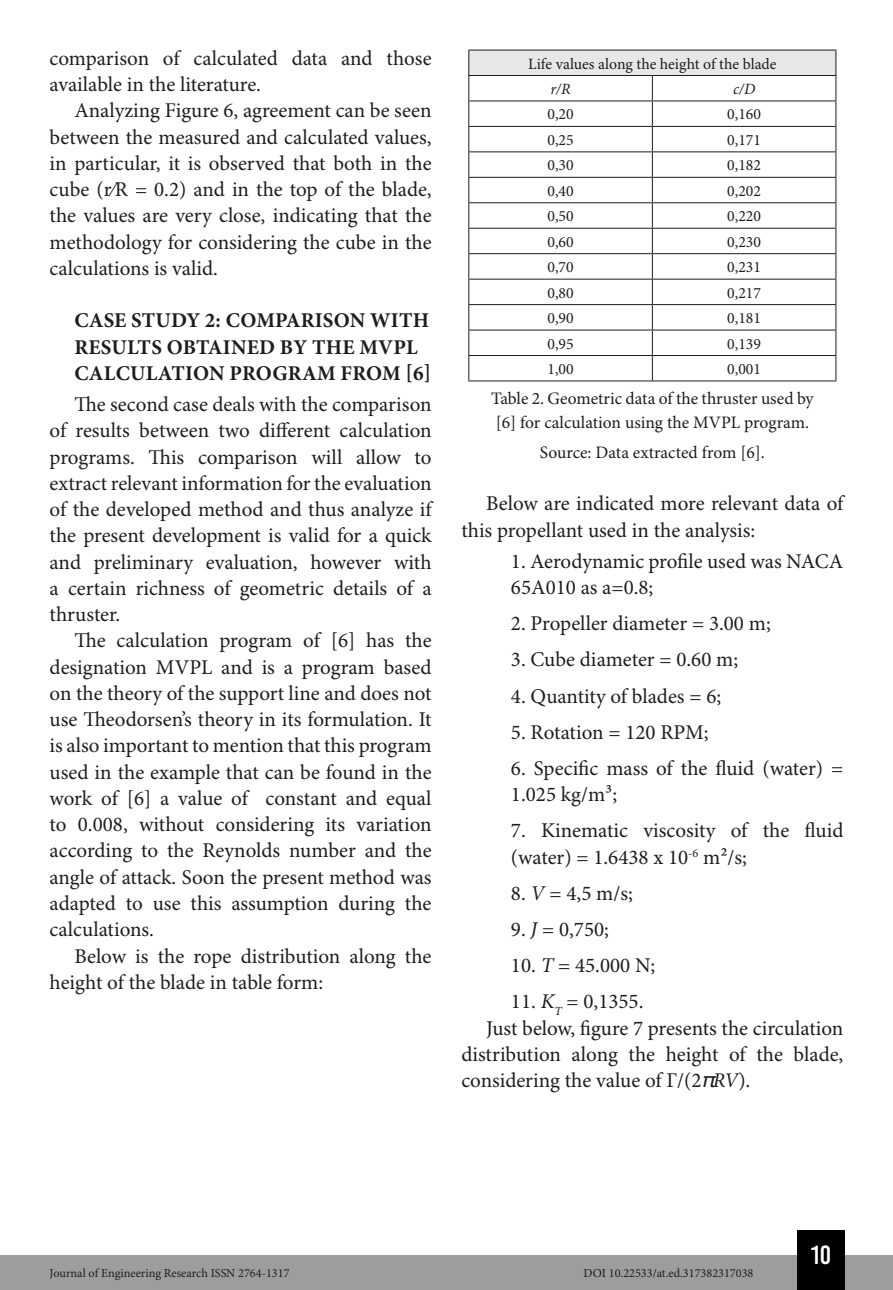
<style>
.page{position:relative;width:893px;height:1290px;background:#fff}
.page>*{position:absolute;margin:0;border:0;box-sizing:border-box;transform-origin:0 0}
.t1{font:26.25px "Bebas Kai";color:#fff}
.t2{font:21px/26.2px "Minion Pro";color:#1d1d1b}
.t3{font:700 21px/26.2px "Minion Pro";letter-spacing:.01em;color:#1d1d1b}
.t4{font:17.5px/24.5px "Minion Pro";color:#1d1d1b}
.t5{font:15.75px "Minion Pro";color:#1d1d1b}
.t6{font:italic 15.75px "Minion Pro";color:#1d1d1b}
.t7{font:12.25px "Minion Pro";color:#1d1d1b}
.s1{font-style:italic}
.s2{font-family:"Helvetica";font-style:italic}
</style>
<div class="page">
<div style="left:0;top:1255px;width:893px;height:35px;background:#9d9d9d"></div>
<div style="left:797px;top:1230px;width:48px;height:60px;background:#000"></div>
<div style="left:469px;top:50px;width:367px;height:25px;background:#e8e7e7"></div>
<hr style="left:468px;top:50px;width:184px;height:1px;background:#1d1d1b">
<hr style="left:652px;top:50px;width:184px;height:1px;background:#1d1d1b">
<hr style="left:468px;top:75px;width:184px;height:1px;background:#1d1d1b">
<hr style="left:652px;top:75px;width:184px;height:1px;background:#1d1d1b">
<hr style="left:468px;top:101px;width:184px;height:1px;background:#1d1d1b">
<hr style="left:652px;top:101px;width:184px;height:1px;background:#1d1d1b">
<hr style="left:468px;top:126px;width:184px;height:1px;background:#1d1d1b">
<hr style="left:652px;top:126px;width:184px;height:1px;background:#1d1d1b">
<hr style="left:468px;top:151px;width:184px;height:1px;background:#1d1d1b">
<hr style="left:652px;top:151px;width:184px;height:1px;background:#1d1d1b">
<hr style="left:468px;top:177px;width:184px;height:1px;background:#1d1d1b">
<hr style="left:652px;top:177px;width:184px;height:1px;background:#1d1d1b">
<hr style="left:468px;top:202px;width:184px;height:1px;background:#1d1d1b">
<hr style="left:652px;top:202px;width:184px;height:1px;background:#1d1d1b">
<hr style="left:468px;top:228px;width:184px;height:1px;background:#1d1d1b">
<hr style="left:652px;top:228px;width:184px;height:1px;background:#1d1d1b">
<hr style="left:468px;top:253px;width:184px;height:1px;background:#1d1d1b">
<hr style="left:652px;top:253px;width:184px;height:1px;background:#1d1d1b">
<hr style="left:468px;top:279px;width:184px;height:1px;background:#1d1d1b">
<hr style="left:652px;top:279px;width:184px;height:1px;background:#1d1d1b">
<hr style="left:468px;top:304px;width:184px;height:1px;background:#1d1d1b">
<hr style="left:652px;top:304px;width:184px;height:1px;background:#1d1d1b">
<hr style="left:468px;top:330px;width:184px;height:1px;background:#1d1d1b">
<hr style="left:652px;top:330px;width:184px;height:1px;background:#1d1d1b">
<hr style="left:468px;top:355px;width:184px;height:1px;background:#1d1d1b">
<svg style="left:468px;top:50px;width:1px;height:330px"></svg>
<hr style="left:652px;top:355px;width:184px;height:1px;background:#1d1d1b">
<svg style="left:652px;top:76px;width:1px;height:304px"></svg>
<svg style="left:835px;top:50px;width:1px;height:330px"></svg>
<hr style="left:468px;top:380px;width:184px;height:1px;background:#1d1d1b">
<hr style="left:652px;top:380px;width:184px;height:1px;background:#1d1d1b">
<p class="t2" style="left:50px;top:46px;width:383px">comparison of calculated data and those available in the literature.</p>
<p class="t2" style="left:50px;top:98px;width:384px;text-align:justify;text-indent:25px">Analyzing Figure 6, agreement can be seen between the measured and calculated values, in particular, it is observed that both in the cube (r⁄R = 0.2) and in the top of the blade, the values are very close, indicating that the methodology for considering the cube in the calculations is valid.</p>
<p class="t3" style="left:75px;top:307px;width:358px">CASE STUDY 2: COMPARISON WITH<br>RESULTS OBTAINED BY THE MVPL<br>CALCULATION PROGRAM FROM [6]</p>
<p class="t2" style="left:50px;top:392px;width:384px;text-align:justify;text-indent:25px">The second case deals with the comparison of results between two different calculation programs. This comparison will allow to extract relevant information for the evaluation of the developed method and thus analyze if the present development is valid for a quick and preliminary evaluation, however with a certain richness of geometric details of a thruster.</p>
<p class="t2" style="left:50px;top:628px;width:384px;text-align:justify;text-indent:25px">The calculation program of [6] has the designation MVPL and is a program based on the theory of the support line and does not use Theodorsen’s theory in its formulation. It is also important to mention that this program used in the example that can be found in the work of [6] a value of constant and equal to 0.008, without considering its variation according to the Reynolds number and the angle of attack. Soon the present method was adapted to use this assumption during the calculations.</p>
<p class="t2" style="left:50px;top:943px;width:383px;text-indent:25px">Below is the rope distribution along the height of the blade in table form:</p>
<p class="t5" style="left:528px;top:54px;width:250px">Life values along the height of the blade</p>
<p class="t6" style="left:550px;top:78px;width:22px">r/R</p>
<p class="t6" style="left:733px;top:78px;width:24px">c/D</p>
<p class="t5" style="left:547px;top:105px;width:28px">0,20</p>
<p class="t5" style="left:727px;top:105px;width:35px">0,160</p>
<p class="t5" style="left:547px;top:130px;width:28px">0,25</p>
<p class="t5" style="left:727px;top:130px;width:35px">0,171</p>
<p class="t5" style="left:547px;top:156px;width:28px">0,30</p>
<p class="t5" style="left:727px;top:156px;width:35px">0,182</p>
<p class="t5" style="left:547px;top:181px;width:28px">0,40</p>
<p class="t5" style="left:727px;top:181px;width:35px">0,202</p>
<p class="t5" style="left:547px;top:207px;width:28px">0,50</p>
<p class="t5" style="left:727px;top:207px;width:35px">0,220</p>
<p class="t5" style="left:547px;top:232px;width:28px">0,60</p>
<p class="t5" style="left:727px;top:232px;width:35px">0,230</p>
<p class="t5" style="left:547px;top:258px;width:28px">0,70</p>
<p class="t5" style="left:727px;top:258px;width:35px">0,231</p>
<p class="t5" style="left:547px;top:283px;width:28px">0,80</p>
<p class="t5" style="left:727px;top:283px;width:35px">0,217</p>
<p class="t5" style="left:547px;top:309px;width:28px">0,90</p>
<p class="t5" style="left:727px;top:309px;width:35px">0,181</p>
<p class="t5" style="left:547px;top:334px;width:28px">0,95</p>
<p class="t5" style="left:727px;top:334px;width:35px">0,139</p>
<p class="t5" style="left:547px;top:359px;width:28px">1,00</p>
<p class="t5" style="left:727px;top:359px;width:35px">0,001</p>
<p class="t4" style="left:491px;top:387px;width:324px">Table 2. Geometric data of the thruster used by [6] for calculation using the MVPL program.</p>
<p class="t4" style="left:540px;top:441px;width:226px">Source: Data extracted from [6].</p>
<p class="t2" style="left:461px;top:491px;width:383px;text-indent:25px">Below are indicated more relevant data of this propellant used in the analysis:</p>
<p class="t2" style="left:511px;top:549px;width:334px">1. Aerodynamic profile used was NACA<br>65A010 as a=0.8;</p>
<p class="t2" style="left:511px;top:611px;width:261px">2. Propeller diameter = 3.00 m;</p>
<p class="t2" style="left:511px;top:647px;width:229px">3. Cube diameter = 0.60 m;</p>
<p class="t2" style="left:511px;top:683px;width:212px">4. Quantity of blades = 6;</p>
<p class="t2" style="left:511px;top:720px;width:199px">5. Rotation = 120 RPM;</p>
<p class="t2" style="left:511px;top:756px;width:334px">6. Specific mass of the fluid (water) =<br>1.025 kg/m³;</p>
<p class="t2" style="left:511px;top:818px;width:334px">7. Kinematic viscosity of the fluid (water) = 1.6438 x 10<sup>-6</sup> m²/s;</p>
<p class="t2" style="left:511px;top:881px;width:123px">8. <span class="s1">V</span> = 4,5 m/s;</p>
<p class="t2" style="left:511px;top:917px;width:99px">9. <span class="s1">J</span> = 0,750;</p>
<p class="t2" style="left:511px;top:953px;width:146px">10. <span class="s1">T</span> = 45.000 N;</p>
<p class="t2" style="left:511px;top:989px;width:134px">11. <span class="s1">K</span><sub>T</sub> = 0,1355.</p>
<p class="t2" style="left:486px;top:1015px;width:359px">Just below, figure 7 presents the circulation</p>
<p class="t2" style="left:461px;top:1042px;width:383px">distribution along the height of the blade,</p>
<p class="t2" style="left:461px;top:1068px;width:291px">considering the value of Γ/(2<span class="s2">π</span><span class="s1">RV</span>).</p>
<p class="t1" style="left:811px;top:1241px;width:22px">10</p>
<p class="t7" style="left:50px;top:1266px;width:241px">Journal of Engineering Research ISSN 2764-1317</p>
<p class="t7" style="left:584px;top:1266px;width:171px">DOI 10.22533/at.ed.317382317038</p>
</div>
